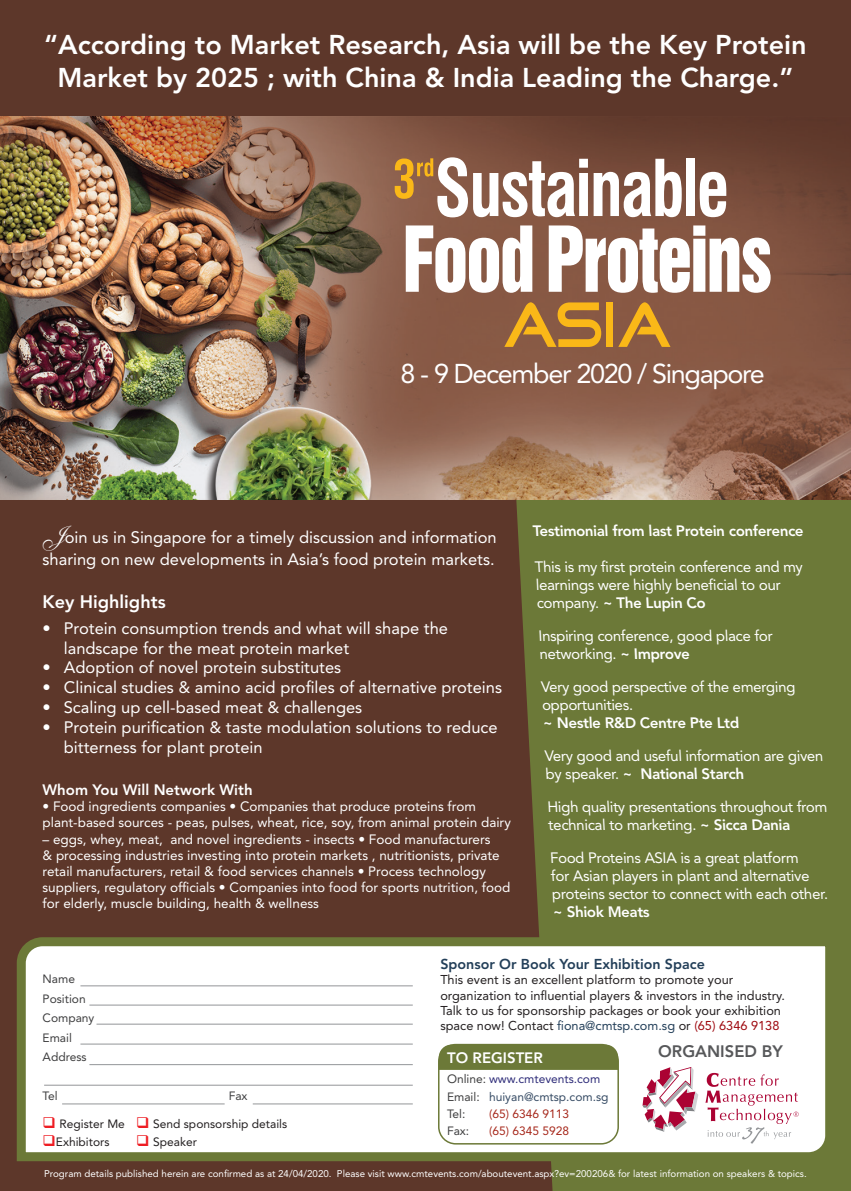
<style>
.page{position:relative;width:851px;height:1191px;background:#fff}
.page>*{position:absolute;margin:0;border:0;box-sizing:border-box;transform-origin:0 0}
.t1{font:800 27px/32.4px "Avenir LT Std";color:#fff;text-align:center}
.t2{font:27px "Avenir LT Std";letter-spacing:-.05em;color:#fff}
.t3{font:800 18px "Avenir LT Std";color:#fff}
.t4{font:16.5px/19.8px "Avenir LT Std";color:#fff}
.t5{font:800 16.5px "Avenir LT Std";color:#57585a}
.t6{font:15px/18px "Avenir LT Std";letter-spacing:-.02em;color:#fff}
.t7{font:800 15px "Avenir LT Std";color:#fff}
.t8{font:800 14.25px "Avenir LT Std";color:#233f59}
.t9{font:13.5px/16.2px "Avenir LT Std";color:#fff}
.t10{font:12.75px/15.3px "Avenir LT Std";color:#231f20}
.t11{font:12px "Avenir LT Std";color:#231f20}
.t12{font:12px "Avenir LT Std";color:#3e3e3f}
.t13{font:12px "Avenir LT Std";color:#364b64}
.t14{font:12px "Avenir LT Std";color:#2e2c79}
.t15{font:12px "Avenir LT Std";color:#a6271a}
.t16{font:9.75px "Avenir LT Std";color:#fff}
.s1{font-family:"Shelley Allegro BT";font-size:24px}
.s2{font-weight:800}
.s3{color:#ee1d23}
.s4{color:#233f59}
.s5{color:#9d070d}
.s6{color:#3e3e3f}
</style>
<div class="page">
<div style="left:0;top:0;width:850px;height:1191px;background:#5d372a"></div>
<div style="left:516px;top:499px;width:334px;height:692px;background:#6c7938"></div>
<svg style="left:16px;top:932px;width:822px;height:233px;background:#e7e7df"></svg>
<hr style="left:80px;top:985px;width:332px;height:1px;background:#939598">
<hr style="left:89px;top:1004px;width:323px;height:1px;background:#939598">
<hr style="left:96px;top:1024px;width:316px;height:1px;background:#939598">
<hr style="left:80px;top:1043px;width:332px;height:1px;background:#939598">
<hr style="left:89px;top:1064px;width:323px;height:1px;background:#939598">
<hr style="left:44px;top:1085px;width:368px;height:1px;background:#939598">
<hr style="left:253px;top:1103px;width:159px;height:1px;background:#939598">
<hr style="left:62px;top:1103px;width:162px;height:1px;background:#939598">
<div style="left:438px;top:1044px;width:180px;height:26px;background:#6c7938"></div>
<div style="left:438px;top:1043px;width:181px;height:101px;border:2px solid #6c7938;border-radius:17px"></div>
<svg style="left:642px;top:1067px;width:56px;height:64px;background:#dcb0bd"></svg>
<svg style="left:705px;top:1073px;width:93px;height:70px;background:#f3e0e5"></svg>
<img style="left:0;top:116px;width:850px;height:383px">
<svg style="left:504px;top:302px;width:97px;height:45px;background:#b88131"></svg>
<div style="left:606px;top:302px;width:7px;height:45px;background:#fab818"></div>
<svg style="left:618px;top:302px;width:52px;height:45px;background:#b07a34"></svg>
<svg style="left:405px;top:225px;width:127px;height:68px;background:#d1bfb8"></svg>
<svg style="left:548px;top:225px;width:222px;height:68px;background:#cdb9b1"></svg>
<div style="left:686px;top:159px;width:9px;height:57px;background:#fff"></div>
<svg style="left:699px;top:172px;width:27px;height:45px"></svg>
<svg style="left:394px;top:157px;width:287px;height:60px;background:#b99e8e"></svg>
<p class="t1" style="left:44px;top:29px;width:764px">“According to Market Research, Asia will be the Key Protein<br>Market by 2025 ; with China &amp; India Leading the Charge.”</p>
<p class="t2" style="left:400px;top:358px;width:366px">8 - 9 December 2020 / Singapore</p>
<p class="t4" style="left:43px;top:527px;width:455px;line-height:21.6px"><span class="s1">J</span>oin us in Singapore for a timely discussion and information sharing on new developments in Asia’s food protein markets.</p>
<p class="t3" style="left:43px;top:591px;width:125px">Key Highlights</p>
<p class="t4" style="left:64px;top:618px;width:385px;text-indent:-21px">• Protein consumption trends and what will shape the landscape for the meat protein market</p>
<p class="t4" style="left:43px;top:658px;width:300px">• Adoption of novel protein substitutes</p>
<p class="t4" style="left:43px;top:677px;width:461px">• Clinical studies &amp; amino acid profiles of alternative proteins</p>
<p class="t4" style="left:43px;top:697px;width:321px">• Scaling up cell-based meat &amp; challenges</p>
<p class="t4" style="left:64px;top:717px;width:435px;text-indent:-21px">• Protein purification &amp; taste modulation solutions to reduce bitterness for plant protein</p>
<p class="t7" style="left:43px;top:781px;width:211px">Whom You Will Network With</p>
<p class="t9" style="left:43px;top:798px;width:469px">• Food ingredients companies • Companies that produce proteins from plant-based sources - peas, pulses, wheat, rice, soy, from animal protein dairy</p>
<p class="t9" style="left:43px;top:831px;width:469px">– eggs, whey, meat, and novel ingredients - insects • Food manufacturers<br>&amp; processing industries investing into protein markets , nutritionists, private retail manufacturers, retail &amp; food services channels • Process technology suppliers, regulatory officials • Companies into food for sports nutrition, food for elderly, muscle building, health &amp; wellness</p>
<p class="t7" style="left:533px;top:522px;width:273px">Testimonial from last Protein conference</p>
<p class="t6" style="left:535px;top:558px;width:270px">This is my first protein conference and my learnings were highly beneficial to our company. <span class="s2">~ The Lupin Co</span></p>
<p class="t6" style="left:538px;top:627px;width:237px">Inspiring conference, good place for networking. <span class="s2">~ Improve</span></p>
<p class="t6" style="left:541px;top:678px;width:257px">Very good perspective of the emerging opportunities.<br><span class="s2">~ Nestle R&amp;D Centre Pte Ltd</span></p>
<p class="t6" style="left:545px;top:747px;width:281px">Very good and useful information are given by speaker. <span class="s2">~ National Starch</span></p>
<p class="t6" style="left:547px;top:798px;width:282px">High quality presentations throughout from technical to marketing. <span class="s2">~ Sicca Dania</span></p>
<p class="t6" style="left:550px;top:849px;width:280px">Food Proteins ASIA is a great platform<br>for Asian players in plant and alternative proteins sector to connect with each other. <span class="s2">~ Shiok Meats</span></p>
<p class="t12" style="left:43px;top:972px;width:34px">Name</p>
<p class="t12" style="left:43px;top:991px;width:45px">Position</p>
<p class="t12" style="left:43px;top:1011px;width:53px">Company</p>
<p class="t12" style="left:43px;top:1030px;width:31px">Email</p>
<p class="t12" style="left:43px;top:1050px;width:46px">Address</p>
<p class="t12" style="left:43px;top:1089px;width:17px">Tel</p>
<p class="t12" style="left:229px;top:1089px;width:20px">Fax</p>
<p class="t11" style="left:43px;top:1116px;width:246px"><span class="s3">❑</span> Register Me <span class="s3">❑</span> Send sponsorship details</p>
<p class="t11" style="left:43px;top:1134px;width:68px"><span class="s3">❑</span>Exhibitors</p>
<p class="t11" style="left:136px;top:1134px;width:62px"><span class="s3">❑</span> Speaker</p>
<p class="t8" style="left:440px;top:955px;width:266px">Sponsor Or Book Your Exhibition Space</p>
<p class="t10" style="left:440px;top:972px;width:346px">This event is an excellent platform to promote your organization to influential players &amp; investors in the industry.<br>Talk to us for sponsorship packages or book your exhibition space now! Contact <span class="s4">fiona@cmtsp.com.sg</span> or <span class="s5">(65) 6346 9138</span></p>
<p class="t5" style="left:658px;top:1041px;width:126px">ORGANISED BY</p>
<p class="t7" style="left:447px;top:1048px;width:97px">TO REGISTER</p>
<p class="t14" style="left:447px;top:1072px;width:155px"><span class="s6">Online:</span> www.cmtevents.com</p>
<p class="t13" style="left:447px;top:1089px;width:163px"><span class="s6">Email:</span> huiyan@cmtsp.com.sg</p>
<p class="t12" style="left:447px;top:1107px;width:20px">Tel:</p>
<p class="t15" style="left:489px;top:1107px;width:82px">(65) 6346 9113</p>
<p class="t12" style="left:447px;top:1124px;width:24px">Fax:</p>
<p class="t15" style="left:489px;top:1124px;width:82px">(65) 6345 5928</p>
<p class="t16" style="left:44px;top:1167px;width:764px">Program details published herein are confirmed as at 24/04/2020. Please visit www.cmtevents.com/aboutevent.aspx?ev=200206&amp; for latest information on speakers &amp; topics.</p>
</div>
